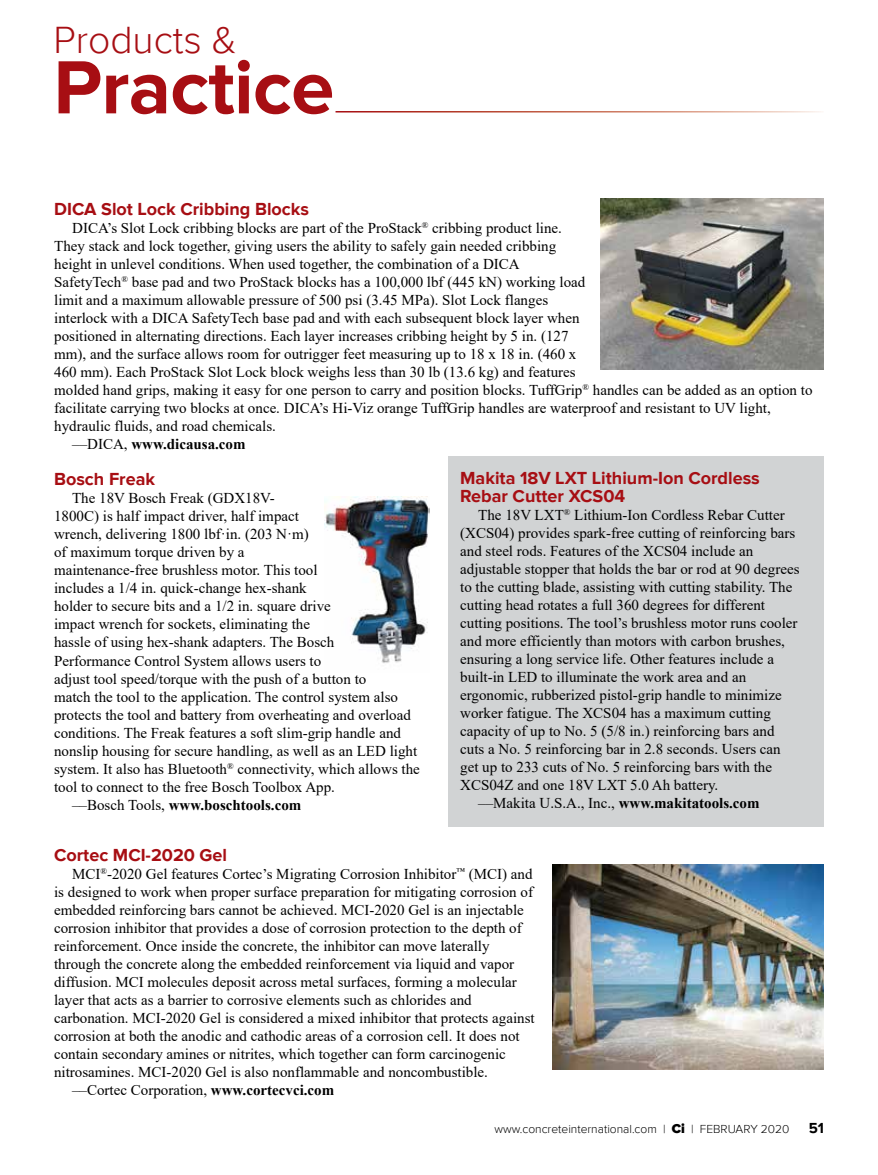
<style>
.page{position:relative;width:878px;height:1175px;background:#fff}
.page>*{position:absolute;margin:0;border:0;box-sizing:border-box;transform-origin:0 0}
.t1{font:700 78px "Proxima Nova";letter-spacing:-.01em;color:#a70e13}
.t2{font:300 39px "Proxima Nova";color:#a70e13}
.t3{font:700 18px/18px "Proxima Nova";color:#a70e13}
.t4{font:15px "Times New Roman";color:#000}
.t5{font:700 15px "Times New Roman";color:#000}
.t6{font:700 15px "Proxima Nova";color:#000}
.t7{font:300 12px "Proxima Nova";color:#000}
.s1{font-weight:400}
.s2{font-weight:700}
.s3{font-weight:900;font-size:13.5px}
</style>
<div class="page">
<div style="left:448px;top:456px;width:375px;height:370px;background:#d1d3d4"></div>
<img style="left:600px;top:198px;width:224px;height:171px">
<img style="left:552px;top:864px;width:272px;height:205px">
<img style="left:325px;top:497px;width:105px;height:166px">
<h2 class="t2" style="left:53px;top:18px;width:185px">Products &amp;</h2>
<h1 class="t1" style="left:53px;top:42px;width:282px">Practice</h1>
<p class="t3" style="left:54px;top:201px;width:256px">DICA Slot Lock Cribbing Blocks</p>
<p class="t4" style="left:72px;top:218px;width:491px">DICA’s Slot Lock cribbing blocks are part of the ProStack<sup>®</sup> cribbing product line.</p>
<p class="t4" style="left:54px;top:236px;width:503px">They stack and lock together, giving users the ability to safely gain needed cribbing</p>
<p class="t4" style="left:54px;top:254px;width:467px">height in unlevel conditions. When used together, the combination of a DICA</p>
<p class="t4" style="left:54px;top:272px;width:532px">SafetyTech<sup>®</sup> base pad and two ProStack blocks has a 100,000 lbf (445 kN) working load</p>
<p class="t4" style="left:54px;top:290px;width:495px">limit and a maximum allowable pressure of 500 psi (3.45 MPa). Slot Lock flanges</p>
<p class="t4" style="left:54px;top:308px;width:527px">interlock with a DICA SafetyTech base pad and with each subsequent block layer when</p>
<p class="t4" style="left:54px;top:326px;width:516px">positioned in alternating directions. Each layer increases cribbing height by 5 in. (127</p>
<p class="t4" style="left:54px;top:344px;width:524px">mm), and the surface allows room for outrigger feet measuring up to 18 x 18 in. (460 x</p>
<p class="t4" style="left:54px;top:362px;width:523px">460 mm). Each ProStack Slot Lock block weighs less than 30 lb (13.6 kg) and features</p>
<p class="t4" style="left:54px;top:380px;width:759px">molded hand grips, making it easy for one person to carry and position blocks. TuffGrip<sup>®</sup> handles can be added as an option to</p>
<p class="t4" style="left:54px;top:398px;width:718px">facilitate carrying two blocks at once. DICA’s Hi-Viz orange TuffGrip handles are waterproof and resistant to UV light,</p>
<p class="t4" style="left:54px;top:416px;width:223px">hydraulic fluids, and road chemicals.</p>
<p class="t5" style="left:72px;top:433px;width:175px"><span class="s1">––DICA,</span> www.dicausa.com</p>
<p class="t3" style="left:54px;top:471px;width:102px">Bosch Freak</p>
<p class="t4" style="left:72px;top:488px;width:204px">The 18V Bosch Freak (GDX18V-</p>
<p class="t4" style="left:54px;top:506px;width:246px">1800C) is half impact driver, half impact</p>
<p class="t4" style="left:54px;top:524px;width:256px">wrench, delivering 1800 lbf·in. (203 N·m)</p>
<p class="t4" style="left:54px;top:542px;width:192px">of maximum torque driven by a</p>
<p class="t4" style="left:54px;top:560px;width:265px">maintenance-free brushless motor. This tool</p>
<p class="t4" style="left:54px;top:578px;width:254px">includes a 1/4 in. quick-change hex-shank</p>
<p class="t4" style="left:54px;top:596px;width:278px">holder to secure bits and a 1/2 in. square drive</p>
<p class="t4" style="left:54px;top:614px;width:257px">impact wrench for sockets, eliminating the</p>
<p class="t4" style="left:54px;top:632px;width:282px">hassle of using hex-shank adapters. The Bosch</p>
<p class="t4" style="left:54px;top:650px;width:269px">Performance Control System allows users to</p>
<p class="t4" style="left:54px;top:668px;width:314px">adjust tool speed/torque with the push of a button to</p>
<p class="t4" style="left:54px;top:686px;width:345px">match the tool to the application. The control system also</p>
<p class="t4" style="left:54px;top:704px;width:358px">protects the tool and battery from overheating and overload</p>
<p class="t4" style="left:54px;top:722px;width:348px">conditions. The Freak features a soft slim-grip handle and</p>
<p class="t4" style="left:54px;top:740px;width:364px">nonslip housing for secure handling, as well as an LED light</p>
<p class="t4" style="left:54px;top:758px;width:367px">system. It also has Bluetooth<sup>®</sup> connectivity, which allows the</p>
<p class="t4" style="left:54px;top:776px;width:282px">tool to connect to the free Bosch Toolbox App.</p>
<p class="t5" style="left:72px;top:793px;width:231px"><span class="s1">––Bosch Tools,</span> www.boschtools.com</p>
<p class="t3" style="left:460px;top:469px;width:301px">Makita 18V LXT Lithium-Ion Cordless<br>Rebar Cutter XCS04</p>
<p class="t4" style="left:478px;top:504px;width:308px">The 18V LXT<sup>®</sup> Lithium-Ion Cordless Rebar Cutter</p>
<p class="t4" style="left:460px;top:522px;width:336px">(XCS04) provides spark-free cutting of reinforcing bars</p>
<p class="t4" style="left:460px;top:540px;width:294px">and steel rods. Features of the XCS04 include an</p>
<p class="t4" style="left:460px;top:558px;width:341px">adjustable stopper that holds the bar or rod at 90 degrees</p>
<p class="t4" style="left:460px;top:576px;width:334px">to the cutting blade, assisting with cutting stability. The</p>
<p class="t4" style="left:460px;top:594px;width:306px">cutting head rotates a full 360 degrees for different</p>
<p class="t4" style="left:460px;top:612px;width:339px">cutting positions. The tool’s brushless motor runs cooler</p>
<p class="t4" style="left:460px;top:630px;width:326px">and more efficiently than motors with carbon brushes,</p>
<p class="t4" style="left:460px;top:648px;width:315px">ensuring a long service life. Other features include a</p>
<p class="t4" style="left:460px;top:666px;width:287px">built-in LED to illuminate the work area and an</p>
<p class="t4" style="left:460px;top:684px;width:323px">ergonomic, rubberized pistol-grip handle to minimize</p>
<p class="t4" style="left:460px;top:702px;width:312px">worker fatigue. The XCS04 has a maximum cutting</p>
<p class="t4" style="left:460px;top:720px;width:316px">capacity of up to No. 5 (5/8 in.) reinforcing bars and</p>
<p class="t4" style="left:460px;top:738px;width:322px">cuts a No. 5 reinforcing bar in 2.8 seconds. Users can</p>
<p class="t4" style="left:460px;top:756px;width:313px">get up to 233 cuts of No. 5 reinforcing bars with the</p>
<p class="t4" style="left:460px;top:774px;width:260px">XCS04Z and one 18V LXT 5.0 Ah battery.</p>
<p class="t4" style="left:478px;top:792px;width:283px">––Makita U.S.A., Inc., <span class="s2">www.makitatools.com</span></p>
<p class="t3" style="left:54px;top:846px;width:174px">Cortec MCI-2020 Gel</p>
<p class="t4" style="left:72px;top:863px;width:462px">MCI<sup>®</sup>-2020 Gel features Cortec’s Migrating Corrosion Inhibitor<sup>™</sup> (MCI) and</p>
<p class="t4" style="left:54px;top:881px;width:480px">is designed to work when proper surface preparation for mitigating corrosion of</p>
<p class="t4" style="left:54px;top:899px;width:471px">embedded reinforcing bars cannot be achieved. MCI-2020 Gel is an injectable</p>
<p class="t4" style="left:54px;top:917px;width:469px">corrosion inhibitor that provides a dose of corrosion protection to the depth of</p>
<p class="t4" style="left:54px;top:935px;width:437px">reinforcement. Once inside the concrete, the inhibitor can move laterally</p>
<p class="t4" style="left:54px;top:953px;width:461px">through the concrete along the embedded reinforcement via liquid and vapor</p>
<p class="t4" style="left:54px;top:971px;width:464px">diffusion. MCI molecules deposit across metal surfaces, forming a molecular</p>
<p class="t4" style="left:54px;top:989px;width:419px">layer that acts as a barrier to corrosive elements such as chlorides and</p>
<p class="t4" style="left:54px;top:1007px;width:482px">carbonation. MCI-2020 Gel is considered a mixed inhibitor that protects against</p>
<p class="t4" style="left:54px;top:1025px;width:467px">corrosion at both the anodic and cathodic areas of a corrosion cell. It does not</p>
<p class="t4" style="left:54px;top:1043px;width:453px">contain secondary amines or nitrites, which together can form carcinogenic</p>
<p class="t4" style="left:54px;top:1061px;width:435px">nitrosamines. MCI-2020 Gel is also nonflammable and noncombustible.</p>
<p class="t4" style="left:72px;top:1079px;width:264px">––Cortec Corporation, <span class="s2">www.cortecvci.com</span></p>
<p class="t7" style="left:494px;top:1121px;width:296px">www.concreteinternational.com | <span class="s3">Ci</span> | FEBRUARY 2020</p>
<p class="t6" style="left:808px;top:1119px;width:17px">51</p>
</div>
